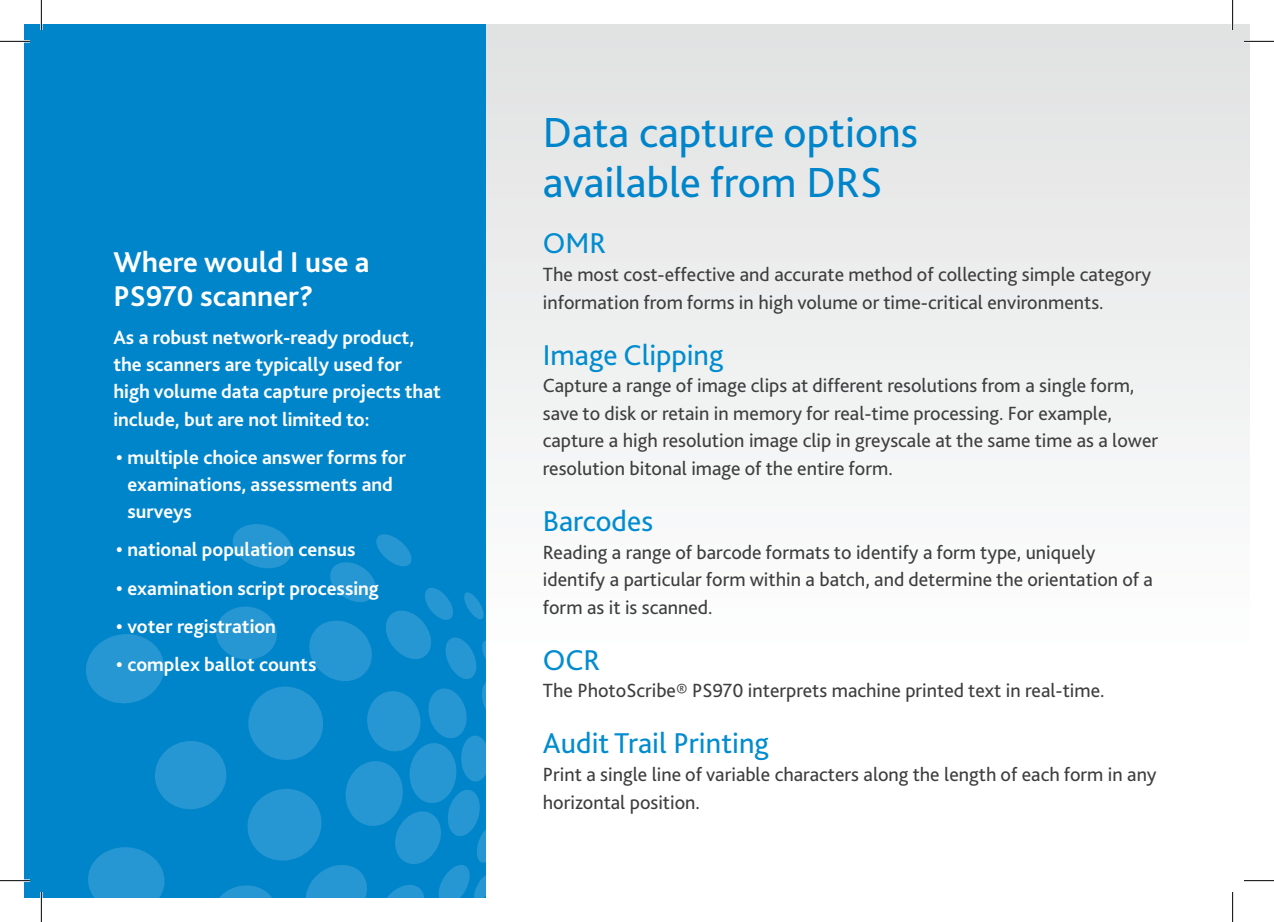
<style>
.page{position:relative;width:1274px;height:922px;background:#fff}
.page>*{position:absolute;margin:0;border:0;box-sizing:border-box;transform-origin:0 0}
.t1{font:44px/50.6px "Bliss 2";color:#0085cb}
.t2{font:30px "Bliss 2";color:#008ccf}
.t3{font:700 30px/34px "Bliss 2";color:#fff}
.t4{font:20px/27.6px "Bliss 2";color:#3e3e3f}
.t5{font:700 20px/27px "Bliss 2";color:#fff}
</style>
<div class="page">
<div style="left:24px;top:24px;width:1225px;height:873px;background:linear-gradient(to bottom,#e2e3e4,#fff)"></div>
<div style="left:24px;top:24px;width:461px;height:873px;background:#0085cb"></div>
<div style="left:517px;top:760px;width:10px;height:25px;background:#fff;border-radius:50%"></div>
<svg style="left:86px;top:524px;width:436px;height:373px"></svg>
<hr style="left:0;top:40px;width:30px;height:3px;background:#fff">
<hr style="left:1243px;top:40px;width:30px;height:3px;background:#fff">
<hr style="left:0;top:879px;width:30px;height:3px;background:#fff">
<hr style="left:1243px;top:879px;width:30px;height:3px;background:#fff">
<hr style="left:40px;top:0;width:3px;height:30px;background:#fff">
<hr style="left:40px;top:892px;width:3px;height:30px;background:#fff">
<hr style="left:1231px;top:0;width:2px;height:30px;background:#fff">
<hr style="left:1231px;top:892px;width:2px;height:30px;background:#fff">
<hr style="left:0;top:41px;width:30px;height:1px;background:#000">
<hr style="left:1243px;top:41px;width:30px;height:1px;background:#000">
<hr style="left:0;top:880px;width:30px;height:1px;background:#000">
<hr style="left:1243px;top:880px;width:30px;height:1px;background:#000">
<hr style="left:41px;top:0;width:1px;height:30px;background:#000">
<hr style="left:41px;top:892px;width:1px;height:30px;background:#000">
<hr style="left:1232px;top:0;width:1px;height:30px;background:#000">
<hr style="left:1232px;top:892px;width:1px;height:30px;background:#000">
<h2 class="t3" style="left:113px;top:245px;width:258px">Where would I use a<br>PS970 scanner?</h2>
<p class="t5" style="left:113px;top:324px;width:329px">As a robust network-ready product, the scanners are typically used for high volume data capture projects that include, but are not limited to:</p>
<p class="t5" style="left:127px;top:444px;width:280px;text-indent:-11px">• multiple choice answer forms for examinations, assessments and surveys</p>
<p class="t5" style="left:116px;top:536px;width:241px">• national population census</p>
<p class="t5" style="left:116px;top:574px;width:264px">• examination script processing</p>
<p class="t5" style="left:116px;top:613px;width:161px">• voter registration</p>
<p class="t5" style="left:116px;top:651px;width:202px">• complex ballot counts</p>
<h1 class="t1" style="left:543px;top:107px;width:377px">Data capture options available from DRS</h1>
<h2 class="t2" style="left:543px;top:225px;width:65px">OMR</h2>
<p class="t4" style="left:543px;top:260px;width:609px">The most cost-effective and accurate method of collecting simple category information from forms in high volume or time-critical environments.</p>
<h2 class="t2" style="left:543px;top:336px;width:182px">Image Clipping</h2>
<p class="t4" style="left:543px;top:372px;width:617px">Capture a range of image clips at different resolutions from a single form, save to disk or retain in memory for real-time processing. For example, capture a high resolution image clip in greyscale at the same time as a lower resolution bitonal image of the entire form.</p>
<h2 class="t2" style="left:543px;top:502px;width:112px">Barcodes</h2>
<p class="t4" style="left:543px;top:538px;width:611px">Reading a range of barcode formats to identify a form type, uniquely identify a particular form within a batch, and determine the orientation of a form as it is scanned.</p>
<h2 class="t2" style="left:543px;top:641px;width:59px">OCR</h2>
<p class="t4" style="left:543px;top:677px;width:563px">The PhotoScribe® PS970 interprets machine printed text in real-time.</p>
<h2 class="t2" style="left:543px;top:725px;width:228px">Audit Trail Printing</h2>
<p class="t4" style="left:543px;top:760px;width:615px">Print a single line of variable characters along the length of each form in any horizontal position.</p>
</div>
